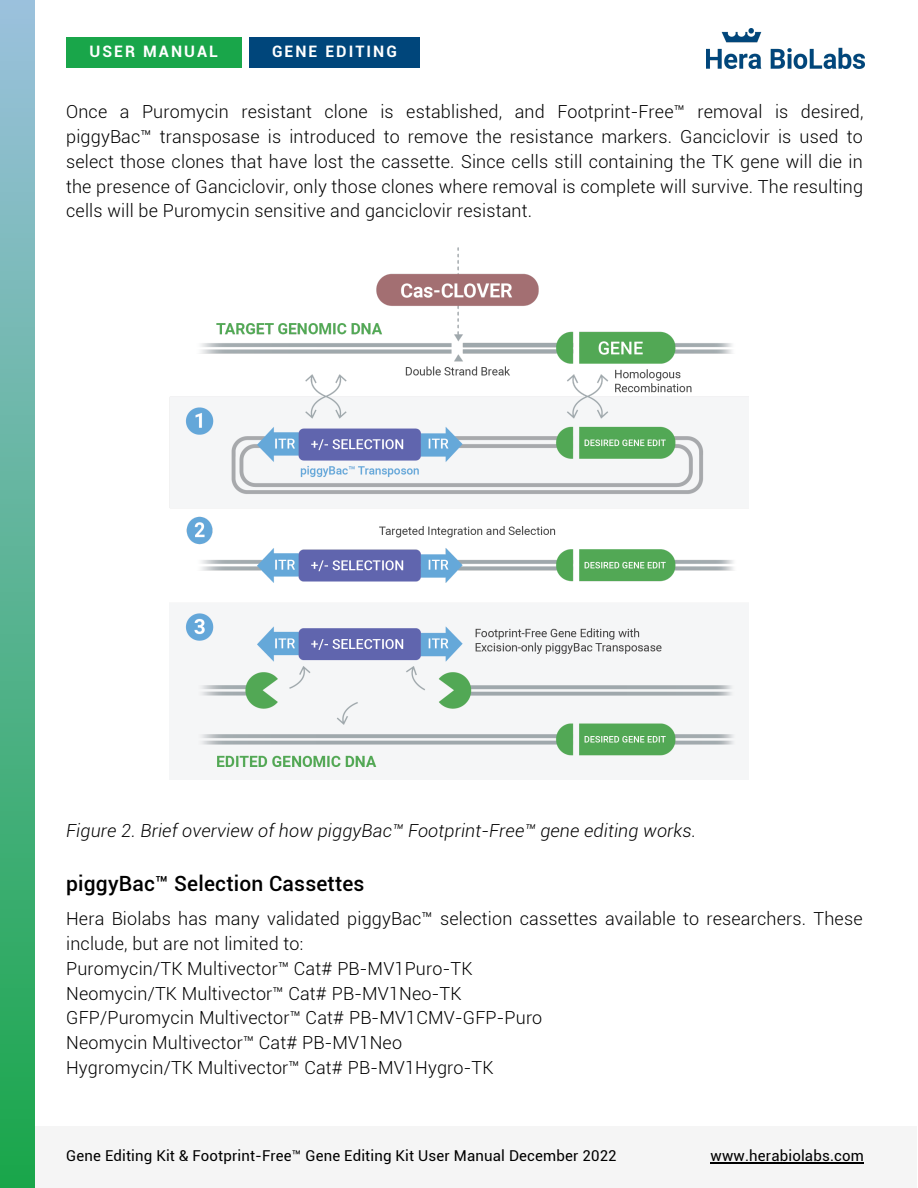
<style>
.page{position:relative;width:918px;height:1188px;background:#fff}
.page>*{position:absolute;margin:0;border:0;box-sizing:border-box;transform-origin:0 0}
.t1{font:500 21px "Roboto";letter-spacing:.01em;color:#000}
.t2{font:300 18px/24.8px "Roboto";letter-spacing:.01em;color:#000;text-align:justify}
.t3{font:italic 300 18px "Roboto";letter-spacing:.01em;color:#000}
.t4{font:700 15.75px "Roboto";letter-spacing:.13em;color:#fff}
.t5{font:15px "Roboto";letter-spacing:.01em;color:#000}
</style>
<div class="page">
<img style="left:707px;top:29px;width:157px;height:39px">
<div style="left:6px;top:1126px;width:911px;height:62px;background:#f5f5f5"></div>
<div style="left:0;top:0;width:35px;height:1188px;background:linear-gradient(to bottom,#9bc1dd,#19a64a)"></div>
<div style="left:66px;top:38px;width:175px;height:30px;background:#19a64a"></div>
<div style="left:249px;top:38px;width:171px;height:30px;background:#00467b"></div>
<img style="left:170px;top:247px;width:578px;height:520px">
<hr style="left:711px;top:1163px;width:153px;height:1px;background:#000">
<p class="t4" style="left:89px;top:42px;width:130px">USER MANUAL</p>
<p class="t4" style="left:272px;top:42px;width:126px">GENE EDITING</p>
<p class="t2" style="left:66px;top:100px;width:799px">Once a Puromycin resistant clone is established, and Footprint-Free™ removal is desired, piggyBac™ transposase is introduced to remove the resistance markers. Ganciclovir is used to select those clones that have lost the cassette. Since cells still containing the TK gene will die in the presence of Ganciclovir, only those clones where removal is complete will survive. The resulting cells will be Puromycin sensitive and ganciclovir resistant.</p>
<p class="t3" style="left:66px;top:820px;width:632px">Figure 2. Brief overview of how piggyBac™ Footprint-Free™ gene editing works.</p>
<p class="t1" style="left:66px;top:872px;width:300px">piggyBac™ Selection Cassettes</p>
<p class="t2" style="left:66px;top:907px;width:798px;text-align:left">Hera Biolabs has many validated piggyBac™ selection cassettes available to researchers. These include, but are not limited to:<br>Puromycin/TK Multivector™ Cat# PB-MV1Puro-TK<br>Neomycin/TK Multivector™ Cat# PB-MV1Neo-TK<br>GFP/Puromycin Multivector™ Cat# PB-MV1CMV-GFP-Puro<br>Neomycin Multivector™ Cat# PB-MV1Neo<br>Hygromycin/TK Multivector™ Cat# PB-MV1Hygro-TK</p>
<p class="t5" style="left:66px;top:1148px;width:552px">Gene Editing Kit &amp; Footprint-Free™ Gene Editing Kit User Manual December 2022</p>
<p class="t5" style="left:711px;top:1148px;width:155px">www.herabiolabs.com</p>
</div>
